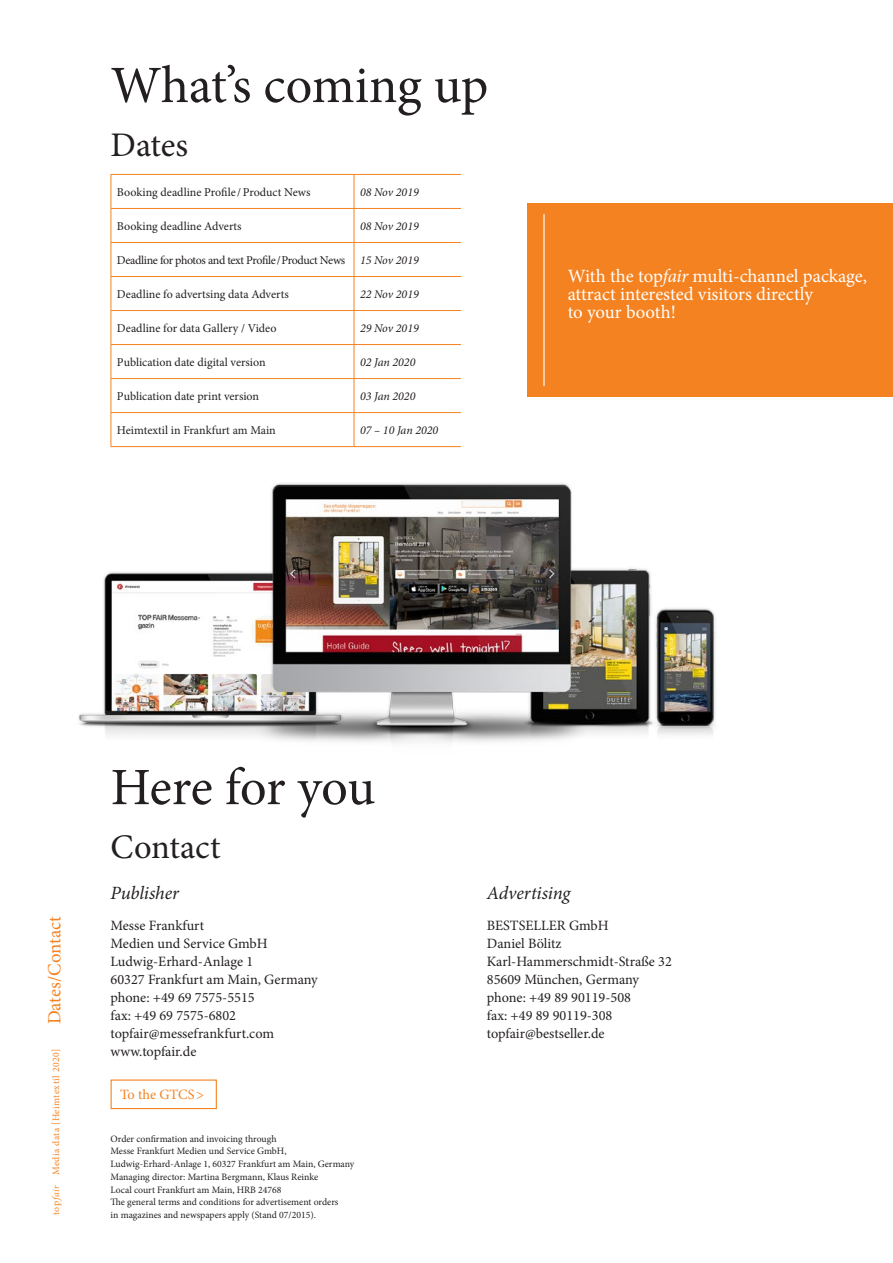
<style>
.page{position:relative;width:893px;height:1263px;background:#fff}
.page>*{position:absolute;margin:0;border:0;box-sizing:border-box;transform-origin:0 0}
.Headline_Groß_Deutsc{font:52.5px "Minion Pro";letter-spacing:-.01em;color:#231f20}
.Headline_Mittel_Deut{font:34.5px "Minion Pro";color:#231f20}
.Headline_Klein_Deuts{font:18.75px/18px "Minion Pro";letter-spacing:-.005em;color:#fff}
.Headline_Klein_Engli{font:italic 18.75px "Minion Pro";letter-spacing:-.01em;color:#231f20}
.Headline_Klein_Deuts-2{font:18.75px "Minion Pro";color:#f58220}
.Copy_Deutsch{font:14.25px/18px "Minion Pro";color:#231f20}
.Copy_Deutsch-2{font:14.25px "Minion Pro";color:#f58220}
.Copy_Tabelle{font:12px "Minion Pro";color:#231f20}
.Copy_Tabelle_italic{font:italic 12px "Minion Pro";color:#231f20}
.Copy_Tabelle-2{font:12px "Minion Pro";letter-spacing:-.035em;color:#231f20}
.BU_deutsch{font:9.75px/12.8px "Minion Pro";color:#231f20}
.t1{font:9.75px "Minion Pro";letter-spacing:.045em;color:#f58220}
.s1{font-style:italic}
</style>
<div class="page">
<img style="left:78px;top:483px;width:638px;height:260px">
<hr style="left:111px;top:175px;width:1px;height:33px;background:#f58220">
<hr style="left:111px;top:174px;width:243px;height:1px;background:#f58220">
<hr style="left:354px;top:175px;width:1px;height:33px;background:#f58220">
<hr style="left:354px;top:174px;width:107px;height:1px;background:#f58220">
<hr style="left:111px;top:209px;width:1px;height:33px;background:#f58220">
<hr style="left:111px;top:243px;width:1px;height:33px;background:#f58220">
<hr style="left:111px;top:277px;width:1px;height:33px;background:#f58220">
<hr style="left:111px;top:311px;width:1px;height:33px;background:#f58220">
<hr style="left:111px;top:345px;width:1px;height:33px;background:#f58220">
<hr style="left:111px;top:379px;width:1px;height:33px;background:#f58220">
<hr style="left:111px;top:413px;width:1px;height:33px;background:#f58220">
<hr style="left:111px;top:208px;width:243px;height:1px;background:#f58220">
<hr style="left:111px;top:242px;width:243px;height:1px;background:#f58220">
<hr style="left:111px;top:276px;width:243px;height:1px;background:#f58220">
<hr style="left:111px;top:310px;width:243px;height:1px;background:#f58220">
<hr style="left:111px;top:344px;width:243px;height:1px;background:#f58220">
<hr style="left:111px;top:378px;width:243px;height:1px;background:#f58220">
<hr style="left:111px;top:412px;width:243px;height:1px;background:#f58220">
<hr style="left:111px;top:446px;width:243px;height:1px;background:#f58220">
<hr style="left:354px;top:209px;width:1px;height:33px;background:#f58220">
<hr style="left:354px;top:243px;width:1px;height:33px;background:#f58220">
<hr style="left:354px;top:277px;width:1px;height:33px;background:#f58220">
<hr style="left:354px;top:311px;width:1px;height:33px;background:#f58220">
<hr style="left:354px;top:345px;width:1px;height:33px;background:#f58220">
<hr style="left:354px;top:379px;width:1px;height:33px;background:#f58220">
<hr style="left:354px;top:413px;width:1px;height:33px;background:#f58220">
<hr style="left:354px;top:208px;width:107px;height:1px;background:#f58220">
<hr style="left:354px;top:242px;width:107px;height:1px;background:#f58220">
<hr style="left:354px;top:276px;width:107px;height:1px;background:#f58220">
<hr style="left:354px;top:310px;width:107px;height:1px;background:#f58220">
<hr style="left:354px;top:344px;width:107px;height:1px;background:#f58220">
<hr style="left:354px;top:378px;width:107px;height:1px;background:#f58220">
<hr style="left:354px;top:412px;width:107px;height:1px;background:#f58220">
<hr style="left:354px;top:446px;width:107px;height:1px;background:#f58220">
<div style="left:111px;top:1079px;width:106px;height:30px;border:1px solid #f58220"></div>
<div style="left:527px;top:203px;width:366px;height:194px;background:#f58220"></div>
<hr style="left:543px;top:214px;width:2px;height:172px;background:#fff">
<p class="Headline_Groß_Deutsc" style="left:111px;top:50px;width:379px">What’s coming up</p>
<p class="Headline_Mittel_Deut" style="left:111px;top:122px;width:79px">Dates</p>
<p class="Copy_Tabelle" style="left:117px;top:184px;width:195px">Booking deadline Profile /Product News</p>
<p class="Copy_Tabelle_italic" style="left:360px;top:184px;width:60px">08 Nov 2019</p>
<p class="Copy_Tabelle" style="left:117px;top:218px;width:126px">Booking deadline Adverts</p>
<p class="Copy_Tabelle_italic" style="left:360px;top:218px;width:60px">08 Nov 2019</p>
<p class="Copy_Tabelle-2" style="left:117px;top:252px;width:230px">Deadline for photos and text Profile/Product News</p>
<p class="Copy_Tabelle_italic" style="left:360px;top:252px;width:60px">15 Nov 2019</p>
<p class="Copy_Tabelle" style="left:117px;top:286px;width:173px">Deadline fo advertsing data Adverts</p>
<p class="Copy_Tabelle_italic" style="left:360px;top:286px;width:60px">22 Nov 2019</p>
<p class="Copy_Tabelle" style="left:117px;top:320px;width:161px">Deadline for data Gallery / Video</p>
<p class="Copy_Tabelle_italic" style="left:360px;top:320px;width:60px">29 Nov 2019</p>
<p class="Copy_Tabelle" style="left:117px;top:354px;width:150px">Publication date digital version</p>
<p class="Copy_Tabelle_italic" style="left:360px;top:354px;width:57px">02 Jan 2020</p>
<p class="Copy_Tabelle" style="left:117px;top:388px;width:144px">Publication date print version</p>
<p class="Copy_Tabelle_italic" style="left:360px;top:388px;width:57px">03 Jan 2020</p>
<p class="Copy_Tabelle" style="left:117px;top:422px;width:160px">Heimtextil in Frankfurt am Main</p>
<p class="Copy_Tabelle_italic" style="left:360px;top:422px;width:80px">07 – 10 Jan 2020</p>
<p class="Headline_Klein_Deuts" style="left:568px;top:267px;width:301px">With the top<span class="s1">fair</span> multi-channel package, attract interested visitors directly<br>to your booth!</p>
<p class="Headline_Klein_Deuts-2" style="left:42px;top:1024px;width:110px;rotate:-90deg">Dates/Contact</p>
<p class="t1" style="left:50px;top:1215px;width:168px;rotate:-90deg">top<span class="s1">fair</span> Media data [Heimtextil 2020]</p>
<p class="Headline_Groß_Deutsc" style="left:111px;top:752px;width:266px">Here for you</p>
<p class="Headline_Mittel_Deut" style="left:111px;top:824px;width:112px">Contact</p>
<p class="Headline_Klein_Engli" style="left:111px;top:880px;width:70px">Publisher</p>
<p class="Copy_Deutsch" style="left:111px;top:917px;width:95px">Messe Frankfurt</p>
<p class="Copy_Deutsch" style="left:111px;top:935px;width:159px">Medien und Service GmbH</p>
<p class="Copy_Deutsch" style="left:111px;top:953px;width:144px">Ludwig-Erhard-Anlage 1</p>
<p class="Copy_Deutsch" style="left:111px;top:971px;width:209px">60327 Frankfurt am Main, Germany</p>
<p class="Copy_Deutsch" style="left:111px;top:989px;width:146px">phone: +49 69 7575-5515</p>
<p class="Copy_Deutsch" style="left:111px;top:1007px;width:127px">fax: +49 69 7575-6802</p>
<p class="Copy_Deutsch" style="left:111px;top:1025px;width:165px">topfair@messefrankfurt.com</p>
<p class="Copy_Deutsch" style="left:111px;top:1043px;width:87px">www.topfair.de</p>
<p class="Copy_Deutsch-2" style="left:120px;top:1085px;width:85px">To the GTCS&gt;</p>
<p class="BU_deutsch" style="left:111px;top:1132px;width:168px">Order confirmation and invoicing through</p>
<p class="BU_deutsch" style="left:111px;top:1145px;width:245px">Messe Frankfurt Medien und Service GmbH,<br>Ludwig-Erhard-Anlage 1, 60327 Frankfurt am Main, Germany<br>Managing director: Martina Bergmann, Klaus Reinke</p>
<p class="BU_deutsch" style="left:111px;top:1183px;width:229px">Local court Frankfurt am Main, HRB 24768<br>The general terms and conditions for advertisement orders in magazines and newspapers apply (Stand 07/2015).</p>
<p class="Headline_Klein_Engli" style="left:487px;top:880px;width:85px">Advertising</p>
<p class="Copy_Deutsch" style="left:487px;top:917px;width:123px">BESTSELLER GmbH<br>Daniel Bölitz</p>
<p class="Copy_Deutsch" style="left:487px;top:953px;width:186px">Karl-Hammerschmidt-Straße 32</p>
<p class="Copy_Deutsch" style="left:487px;top:971px;width:154px">85609 München, Germany</p>
<p class="Copy_Deutsch" style="left:487px;top:989px;width:146px">phone: +49 89 90119-508</p>
<p class="Copy_Deutsch" style="left:487px;top:1007px;width:127px">fax: +49 89 90119-308</p>
<p class="Copy_Deutsch" style="left:487px;top:1025px;width:119px">topfair@bestseller.de</p>
</div>
